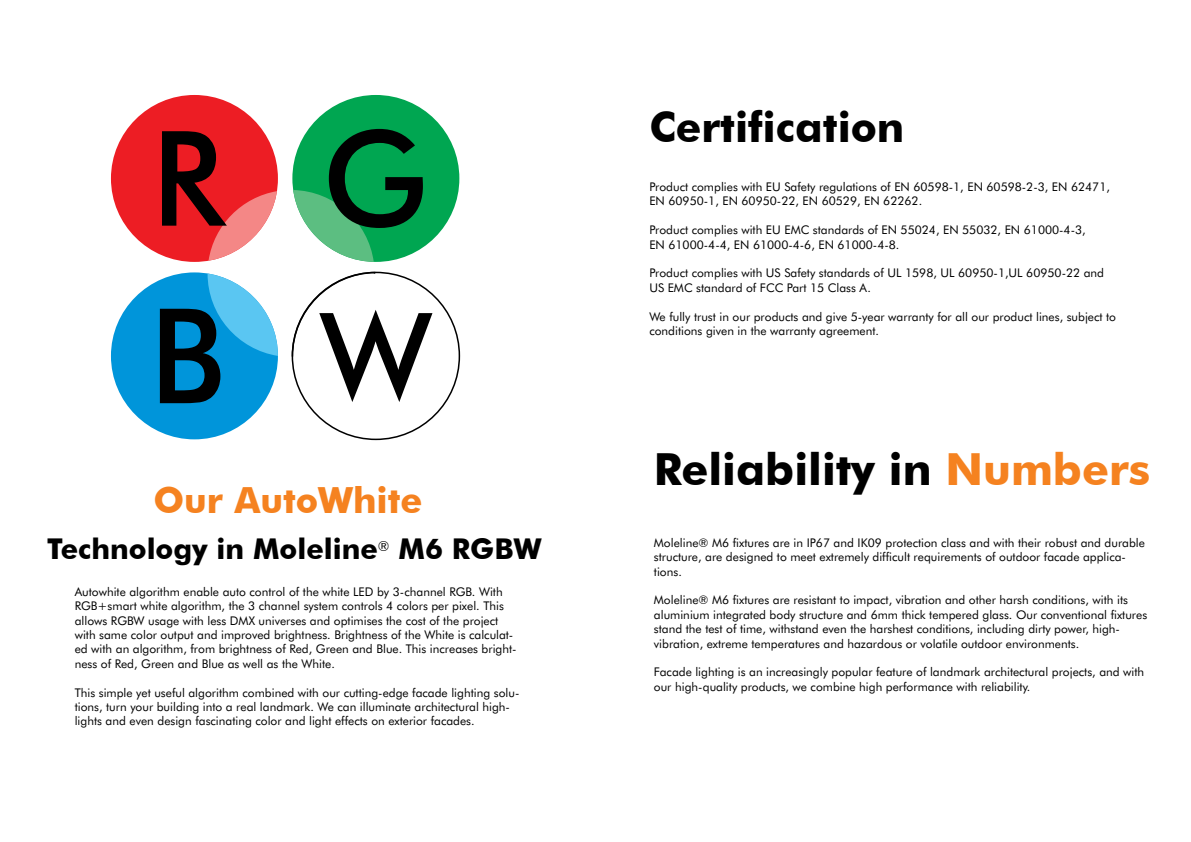
<style>
.page{position:relative;width:1191px;height:842px;background:#fff}
.page>*{position:absolute;margin:0;border:0;box-sizing:border-box;transform-origin:0 0}
.t1{font:700 44.2px "Futura BT";color:#000}
.t2{font:700 42px "Futura BT";color:#000}
.t3{font:700 36px "Futura BT";color:#f58220}
.t4{font:700 28.6px "Futura BT";color:#000}
.t5{font:12px/14.4px "Futura BT";color:#000}
.s1{color:#f58220}
</style>
<div class="page">
<div style="left:111px;top:95px;width:167px;height:167px;background:#ed1d24;border-radius:50%"></div>
<div style="left:111px;top:272px;width:167px;height:167px;background:#0095da;border-radius:50%"></div>
<div style="left:292px;top:95px;width:167px;height:167px;background:#00a651;border-radius:50%"></div>
<svg style="left:162px;top:131px;width:115px;height:130px"></svg>
<svg style="left:293px;top:129px;width:130px;height:133px"></svg>
<svg style="left:160px;top:273px;width:118px;height:130px"></svg>
<svg style="left:291px;top:271px;width:141px;height:131px"></svg>
<h3 class="t3" style="left:153px;top:478px;width:271px">Our AutoWhite</h3>
<h3 class="t4" style="left:47px;top:531px;width:496px">Technology in Moleline<sup>®</sup> M6 RGBW</h3>
<p class="t5" style="left:75px;top:584px;width:443px">Autowhite algorithm enable auto control of the white LED by 3-channel RGB. With RGB+smart white algorithm, the 3 channel system controls 4 colors per pixel. This allows RGBW usage with less DMX universes and optimises the cost of the project with same color output and improved brightness. Brightness of the White is calculat&shy;ed with an algorithm, from brightness of Red, Green and Blue. This increases bright&shy;ness of Red, Green and Blue as well as the White.</p>
<p class="t5" style="left:75px;top:685px;width:446px">This simple yet useful algorithm combined with our cutting-edge facade lighting solu&shy;tions, turn your building into a real landmark. We can illuminate architectural high&shy;lights and even design fascinating color and light effects on exterior facades.</p>
<h2 class="t2" style="left:649px;top:102px;width:256px">Certification</h2>
<p class="t5" style="left:649px;top:179px;width:462px">Product complies with EU Safety regulations of EN 60598-1, EN 60598-2-3, EN 62471,<br>EN 60950-1, EN 60950-22, EN 60529, EN 62262.</p>
<p class="t5" style="left:649px;top:223px;width:438px">Product complies with EU EMC standards of EN 55024, EN 55032, EN 61000-4-3,<br>EN 61000-4-4, EN 61000-4-6, EN 61000-4-8.</p>
<p class="t5" style="left:649px;top:266px;width:456px">Product complies with US Safety standards of UL 1598, UL 60950-1,UL 60950-22 and<br>US EMC standard of FCC Part 15 Class A.</p>
<p class="t5" style="left:649px;top:309px;width:468px">We fully trust in our products and give 5-year warranty for all our product lines, subject to conditions given in the warranty agreement.</p>
<h1 class="t1" style="left:654px;top:443px;width:498px">Reliability in <span class="s1">Numbers</span></h1>
<p class="t5" style="left:654px;top:535px;width:492px">Moleline® M6 fixtures are in IP67 and IK09 protection class and with their robust and durable structure, are designed to meet extremely difficult requirements of outdoor facade applica&shy;tions.</p>
<p class="t5" style="left:654px;top:593px;width:495px">Moleline® M6 fixtures are resistant to impact, vibration and other harsh conditions, with its aluminium integrated body structure and 6mm thick tempered glass. Our conventional fixtures stand the test of time, withstand even the harshest conditions, including dirty power, high&shy;vibration, extreme temperatures and hazardous or volatile outdoor environments.</p>
<p class="t5" style="left:654px;top:665px;width:492px">Facade lighting is an increasingly popular feature of landmark architectural projects, and with our high-quality products, we combine high performance with reliability.</p>
</div>
